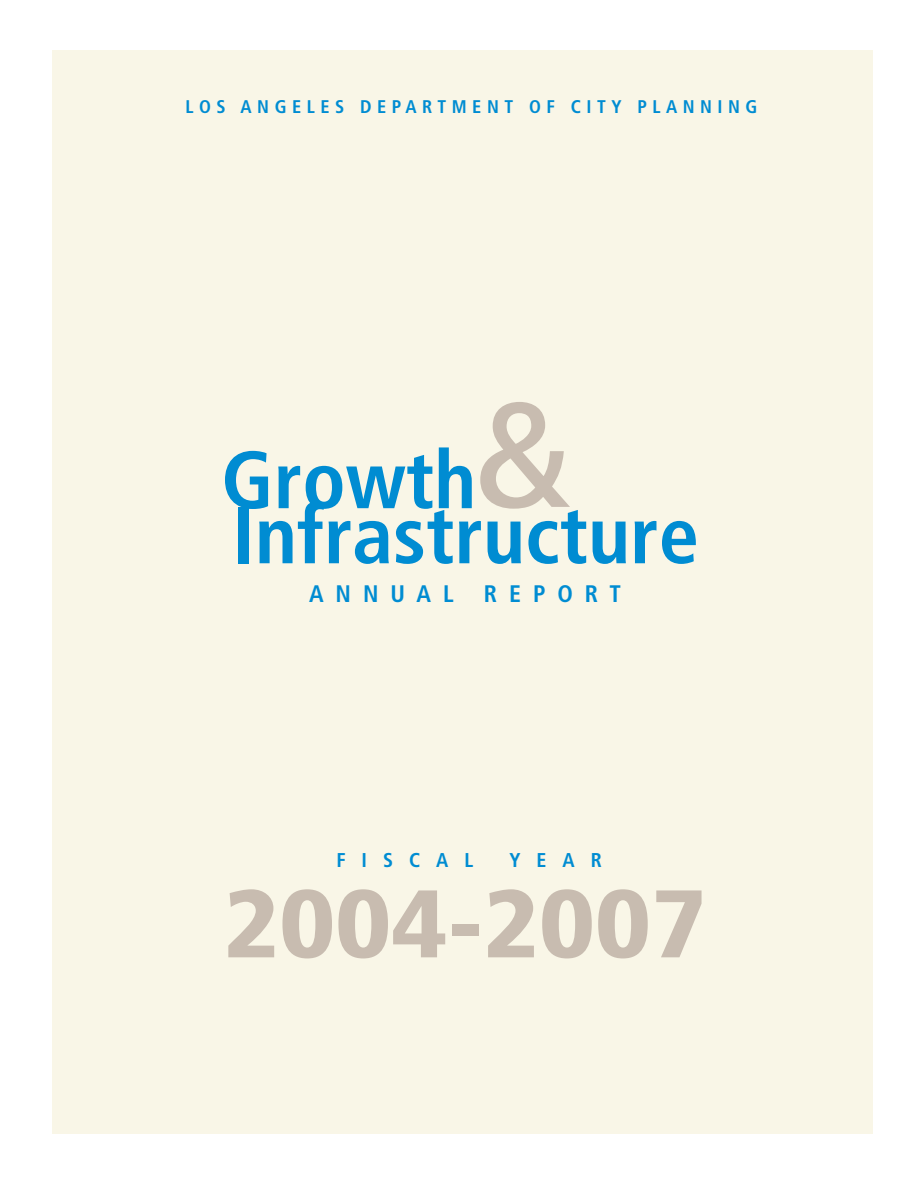
<style>
.page{position:relative;width:918px;height:1188px;background:#fff}
.page>*{position:absolute;margin:0;border:0;box-sizing:border-box;transform-origin:0 0}
.t1{font:147.9px "Frutiger";color:#c8bcb0}
.t2{font:900 condensed 95.85px "Frutiger";color:#c8bcb0;scale:1.12 1}
.t3{font:700 condensed 81px "Frutiger";color:#008cd2}
.t4{font:700 condensed 23.85px "Frutiger";letter-spacing:.5em;color:#008cd2}
.t5{font:700 condensed 19.95px "Frutiger";letter-spacing:.8em;color:#008cd2}
.t6{font:700 condensed 18.3px "Frutiger";letter-spacing:.3em;color:#008cd2}
</style>
<div class="page">
<div style="left:52px;top:50px;width:821px;height:1084px;background:#f9f6e7"></div>
<p class="t6" style="left:186px;top:96px;width:574px">LOS ANGELES DEPARTMENT OF CITY PLANNING</p>
<p class="t1" style="left:468px;top:369px;width:108px">&amp;</p>
<h3 class="t3" style="left:221px;top:432px;width:257px">Growth</h3>
<h3 class="t3" style="left:233px;top:487px;width:468px">Infrastructure</h3>
<p class="t4" style="left:309px;top:580px;width:146px">ANNUAL</p>
<p class="t4" style="left:484px;top:580px;width:139px">REPORT</p>
<p class="t5" style="left:336px;top:848px;width:138px">FISCAL</p>
<p class="t5" style="left:509px;top:848px;width:94px">YEAR</p>
<p class="t2" style="left:223px;top:866px;width:433px">2004-2007</p>
</div>
